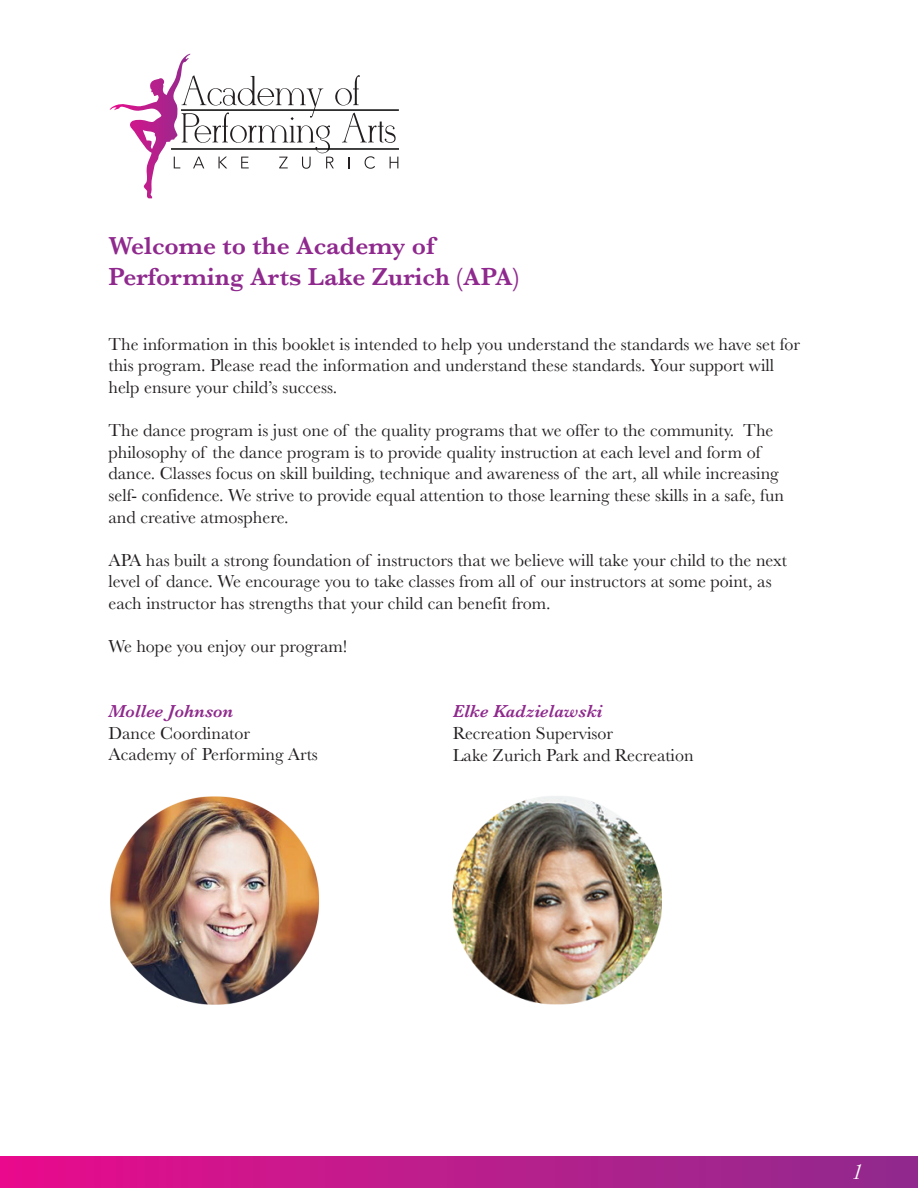
<style>
.page{position:relative;width:918px;height:1188px;background:#fff}
.page>*{position:absolute;margin:0;border:0;box-sizing:border-box;transform-origin:0 0}
.t1{font:600 25.5px/30.6px "Baskerville";color:#8f298e}
.t2{font:italic 22.5px "Baskerville";color:#fff}
.t3{font:18px/21.6px "Baskerville";color:#231f20}
.t4{font:italic 600 18px "Baskerville";color:#8f298d}
</style>
<div class="page">
<div style="left:0;top:1157px;width:918px;height:31px;background:linear-gradient(to right,#e80d8c,#8f2c8d)"></div>
<hr style="left:181px;top:109px;width:218px;height:2px;background:#040503">
<hr style="left:171px;top:148px;width:228px;height:2px;background:#040503">
<svg style="left:110px;top:54px;width:288px;height:144px"></svg>
<img style="left:452px;top:796px;width:210px;height:209px">
<img style="left:110px;top:796px;width:209px;height:209px">
<h1 class="t1" style="left:108px;top:231px;width:413px">Welcome to the Academy of<br>Performing Arts Lake Zurich (APA)</h1>
<p class="t3" style="left:108px;top:334px;width:693px">The information in this booklet is intended to help you understand the standards we have set for this program. Please read the information and understand these standards. Your support will help ensure your child’s success.</p>
<p class="t3" style="left:108px;top:420px;width:677px">The dance program is just one of the quality programs that we offer to the community. The philosophy of the dance program is to provide quality instruction at each level and form of dance. Classes focus on skill building, technique and awareness of the art, all while increasing self- confidence. We strive to provide equal attention to those learning these skills in a safe, fun and creative atmosphere.</p>
<p class="t3" style="left:108px;top:550px;width:680px">APA has built a strong foundation of instructors that we believe will take your child to the next level of dance. We encourage you to take classes from all of our instructors at some point, as each instructor has strengths that your child can benefit from.</p>
<p class="t3" style="left:108px;top:636px;width:240px">We hope you enjoy our program!</p>
<p class="t4" style="left:108px;top:699px;width:126px">Mollee Johnson</p>
<p class="t3" style="left:108px;top:722px;width:211px">Dance Coordinator<br>Academy of Performing Arts</p>
<p class="t4" style="left:453px;top:699px;width:151px">Elke Kadzielawski</p>
<p class="t3" style="left:453px;top:723px;width:242px">Recreation Supervisor<br>Lake Zurich Park and Recreation</p>
<p class="t2" style="left:852px;top:1157px;width:13px">1</p>
</div>
